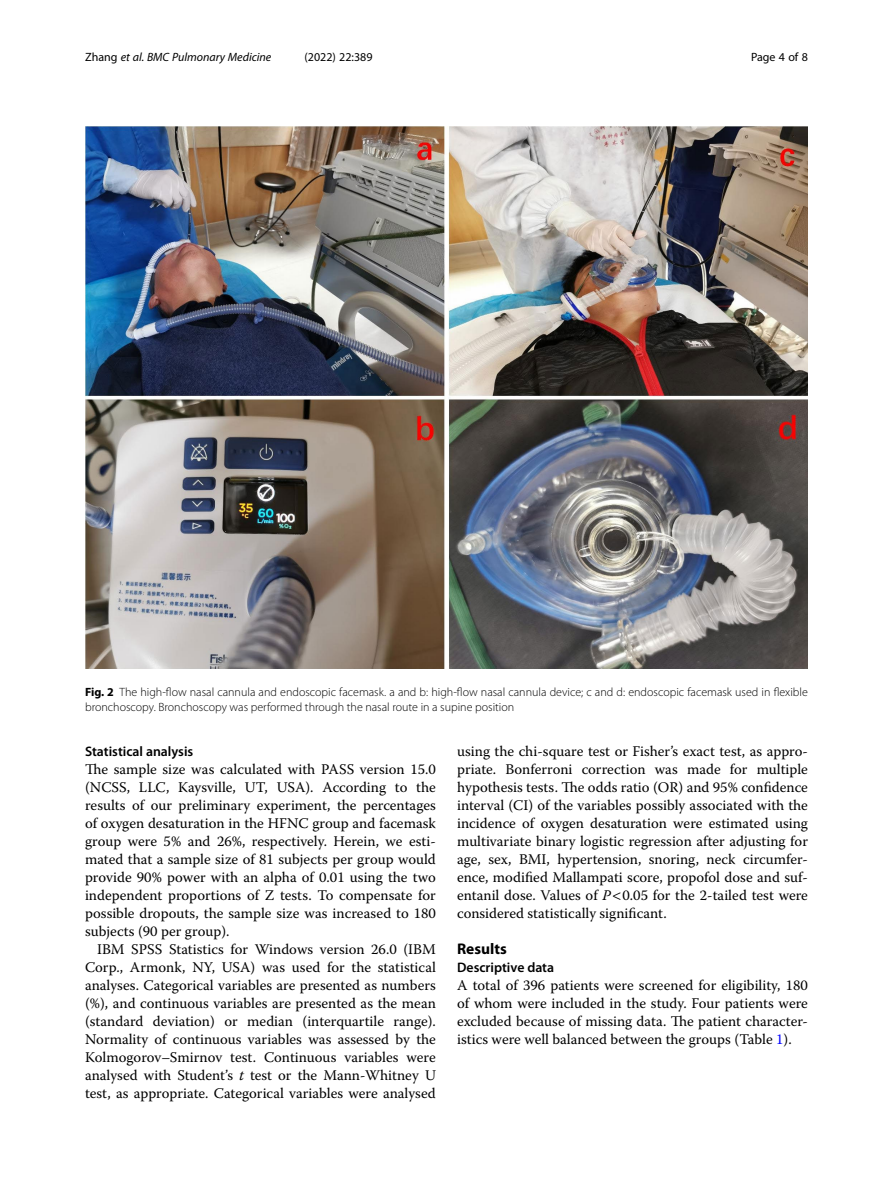
<style>
.page{position:relative;width:893px;height:1191px;background:#fff}
.page>*{position:absolute;margin:0;border:0;box-sizing:border-box;transform-origin:0 0}
.Head_1{font:700 15.45px "Myriad Pro";color:#000}
.Body_Text_Indent{font:14.7px/18px "Warnock Pro";color:#000;text-align:justify}
.Body_Text{font:14.7px/18px "Warnock Pro";color:#000;text-align:justify}
.Head_2{font:600 13.8px "Myriad Pro";color:#000}
.Head_2_After_1{font:600 13.8px "Myriad Pro";color:#000}
.Figure_Caption{font:300 12px/15px "Myriad Pro";color:#000}
.t1{font:italic 12px "Myriad Pro";color:#000}
.t2{font:12px "Myriad Pro";color:#000}
.s1{font-style:normal}
.s2{font-weight:700}
.s3{font-style:italic}
.s4{color:#00f}
</style>
<div class="page">
<img style="left:85px;top:126px;width:723px;height:543px">
<p class="t1" style="left:85px;top:50px;width:188px"><span class="s1">Zhang</span> et al. BMC Pulmonary Medicine</p>
<p class="t2" style="left:305px;top:50px;width:70px">(2022) 22:389</p>
<p class="t2" style="left:751px;top:50px;width:58px">Page 4 of 8</p>
<p class="Figure_Caption" style="left:85px;top:684px;width:724px"><span class="s2">Fig. 2</span> The high-flow nasal cannula and endoscopic facemask. a and b: high-flow nasal cannula device; c and d: endoscopic facemask used in flexible bronchoscopy. Bronchoscopy was performed through the nasal route in a supine position</p>
<p class="Head_2" style="left:85px;top:743px;width:110px">Statistical analysis</p>
<p class="Body_Text" style="left:85px;top:760px;width:352px">The sample size was calculated with PASS version 15.0 (NCSS, LLC, Kaysville, UT, USA). According to the results of our preliminary experiment, the percentages of oxygen desaturation in the HFNC group and facemask group were 5% and 26%, respectively. Herein, we esti&shy;mated that a sample size of 81 subjects per group would provide 90% power with an alpha of 0.01 using the two independent proportions of Z tests. To compensate for possible dropouts, the sample size was increased to 180 subjects (90 per group).</p>
<p class="Body_Text_Indent" style="left:85px;top:940px;width:352px;text-indent:12px">IBM SPSS Statistics for Windows version 26.0 (IBM Corp., Armonk, NY, USA) was used for the statistical analyses. Categorical variables are presented as numbers (%), and continuous variables are presented as the mean (standard deviation) or median (interquartile range).<br>Normality of continuous variables was assessed by the Kolmogorov–Smirnov test. Continuous variables were analysed with Student’s <span class="s3">t</span> test or the Mann-Whitney U test, as appropriate. Categorical variables were analysed</p>
<p class="Body_Text_Indent" style="left:457px;top:742px;width:352px">using the chi-square test or Fisher’s exact test, as appro&shy;priate. Bonferroni correction was made for multiple hypothesis tests. The odds ratio (OR) and 95% confidence interval (CI) of the variables possibly associated with the incidence of oxygen desaturation were estimated using multivariate binary logistic regression after adjusting for age, sex, BMI, hypertension, snoring, neck circumfer&shy;ence, modified Mallampati score, propofol dose and suf&shy;entanil dose. Values of <span class="s3">P</span> 0.05 for the 2-tailed test were considered statistically significant.</p>
<p class="Head_1" style="left:457px;top:939px;width:51px">Results</p>
<p class="Head_2_After_1" style="left:457px;top:959px;width:99px">Descriptive data</p>
<p class="Body_Text" style="left:457px;top:976px;width:352px">A total of 396 patients were screened for eligibility, 180 of whom were included in the study. Four patients were excluded because of missing data. The patient character&shy;istics were well balanced between the groups (Table <span class="s4">1</span>).</p>
</div>
